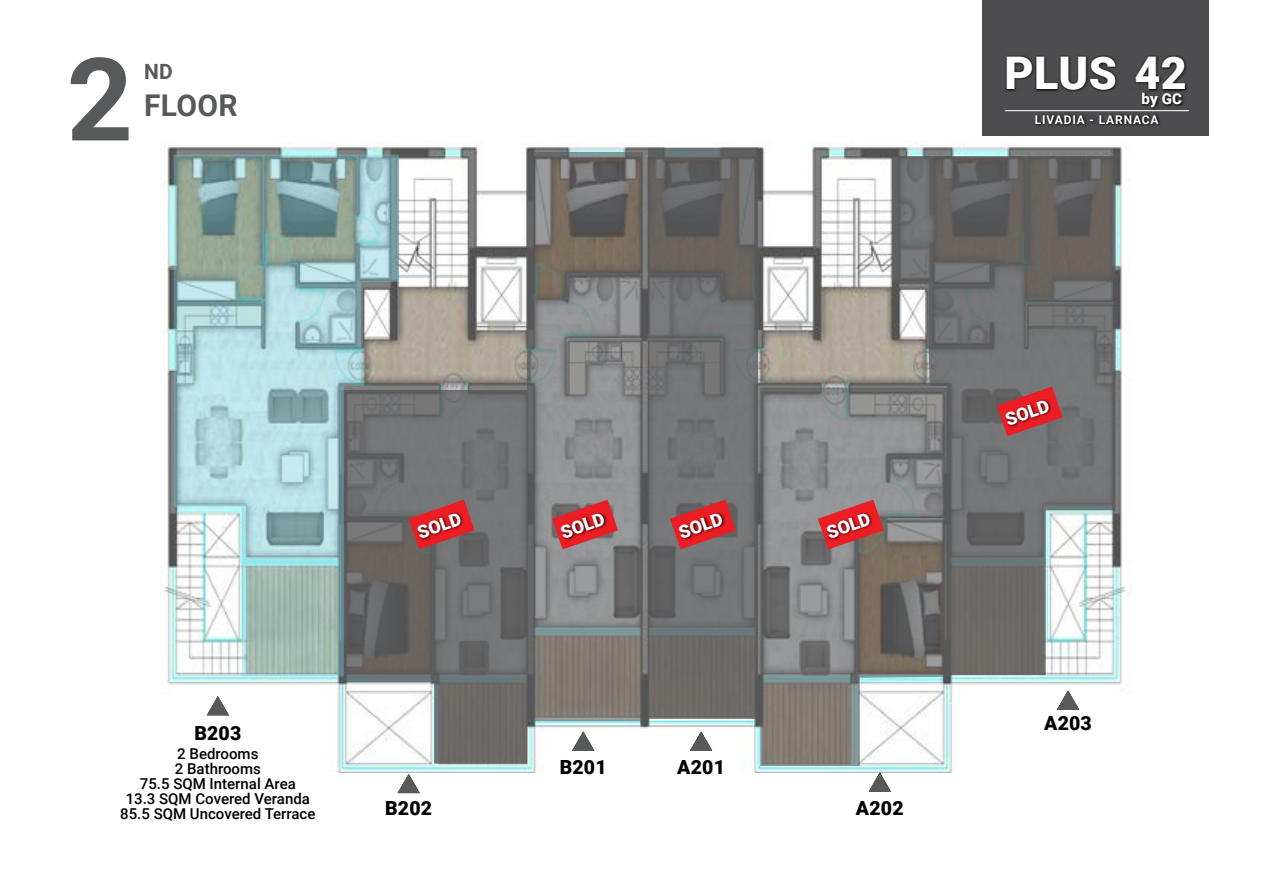
<style>
.page{position:relative;width:1263px;height:893px;background:#fff}
.page>*{position:absolute;margin:0;border:0;box-sizing:border-box;transform-origin:0 0}
.t1{font:700 115.5px "Roboto";color:#58595b}
.t2{font:900 45px "Roboto";letter-spacing:.01em;color:#fff}
.t3{font:700 30px "Roboto";letter-spacing:.01em;color:#58595b}
.t4{font:700 21px "Roboto";color:#58595b}
.t5{font:900 19.5px "Roboto";letter-spacing:.01em;color:#000}
.t6{font:900 18px "Roboto";color:#fff}
.t7{font:500 15px/15px "Roboto";color:#000;text-align:center}
.t8{font:900 15px "Roboto";color:#fff}
.t9{font:700 12px "Roboto";letter-spacing:.07em;color:#fff}
</style>
<div class="page">
<img style="left:161px;top:141px;width:968px;height:631px">
<svg style="left:527px;top:152px;width:116px;height:569px;background:#7f7e7d"></svg>
<svg style="left:207px;top:696px;width:22px;height:19px"></svg>
<svg style="left:397px;top:774px;width:23px;height:19px"></svg>
<svg style="left:572px;top:731px;width:22px;height:20px"></svg>
<svg style="left:1057px;top:690px;width:22px;height:20px"></svg>
<svg style="left:869px;top:772px;width:22px;height:20px"></svg>
<svg style="left:690px;top:731px;width:22px;height:20px"></svg>
<svg style="left:760px;top:388px;width:189px;height:378px;background:#939492"></svg>
<svg style="left:341px;top:390px;width:186px;height:374px;background:#828383"></svg>
<svg style="left:648px;top:148px;width:110px;height:571px;background:#6c6c6c"></svg>
<svg style="left:892px;top:156px;width:224px;height:519px;background:#7a7c7c"></svg>
<svg style="left:174px;top:155px;width:225px;height:522px;background:#9db7b7"></svg>
<div style="left:982px;top:0;width:227px;height:135px;background:#4d4d4f"></div>
<svg style="left:1035px;top:114px;width:125px;height:12px"></svg>
<svg style="left:1005px;top:56px;width:182px;height:36px"></svg>
<svg style="left:1141px;top:92px;width:43px;height:17px"></svg>
<hr style="left:1005px;top:110px;width:184px;height:1px;background:#fff">
<svg style="left:409px;top:500px;width:66px;height:49px;background:#9a5255"></svg>
<div style="left:418px;top:512px;width:46px;height:28px;background:#000;opacity:.75"></div>
<svg style="left:670px;top:500px;width:66px;height:49px;background:#9b5256"></svg>
<div style="left:679px;top:512px;width:46px;height:28px;background:#000;opacity:.75"></div>
<svg style="left:997px;top:386px;width:66px;height:50px;background:#995357"></svg>
<div style="left:1006px;top:399px;width:46px;height:28px;background:#000;opacity:.75"></div>
<svg style="left:552px;top:500px;width:66px;height:49px;background:#a96366"></svg>
<div style="left:561px;top:512px;width:47px;height:28px;background:#000;opacity:.75"></div>
<svg style="left:818px;top:500px;width:66px;height:49px;background:#a85f60"></svg>
<div style="left:827px;top:512px;width:46px;height:28px;background:#000;opacity:.75"></div>
<h1 class="t1" style="left:67px;top:18px;width:68px">2</h1>
<h3 class="t4" style="left:144px;top:57px;width:30px">ND</h3>
<h3 class="t3" style="left:144px;top:85px;width:95px">FLOOR</h3>
<h2 class="t2" style="left:1004px;top:42px;width:184px">PLUS 42</h2>
<p class="t8" style="left:1141px;top:88px;width:42px">by GC</p>
<p class="t9" style="left:1035px;top:111px;width:125px">LIVADIA - LARNACA</p>
<p class="t6" style="left:414px;top:521px;width:47px;rotate:-19deg">SOLD</p>
<p class="t6" style="left:675px;top:521px;width:47px;rotate:-19deg">SOLD</p>
<p class="t6" style="left:557px;top:521px;width:47px;rotate:-19deg">SOLD</p>
<p class="t6" style="left:823px;top:521px;width:47px;rotate:-19deg">SOLD</p>
<h3 class="t5" style="left:194px;top:720px;width:49px">B203</h3>
<p class="t7" style="left:120px;top:746px;width:197px">2 Bedrooms<br>2 Bathrooms<br>75.5 SQM Internal Area<br>13.3 SQM Covered Veranda<br>85.5 SQM Uncovered Terrace</p>
<h3 class="t5" style="left:385px;top:794px;width:49px">B202</h3>
<h3 class="t5" style="left:560px;top:753px;width:49px">B201</h3>
<h3 class="t5" style="left:677px;top:753px;width:49px">A201</h3>
<h3 class="t5" style="left:856px;top:794px;width:49px">A202</h3>
<p class="t6" style="left:1002px;top:408px;width:47px;rotate:-19deg">SOLD</p>
<h3 class="t5" style="left:1044px;top:709px;width:49px">A203</h3>
</div>
